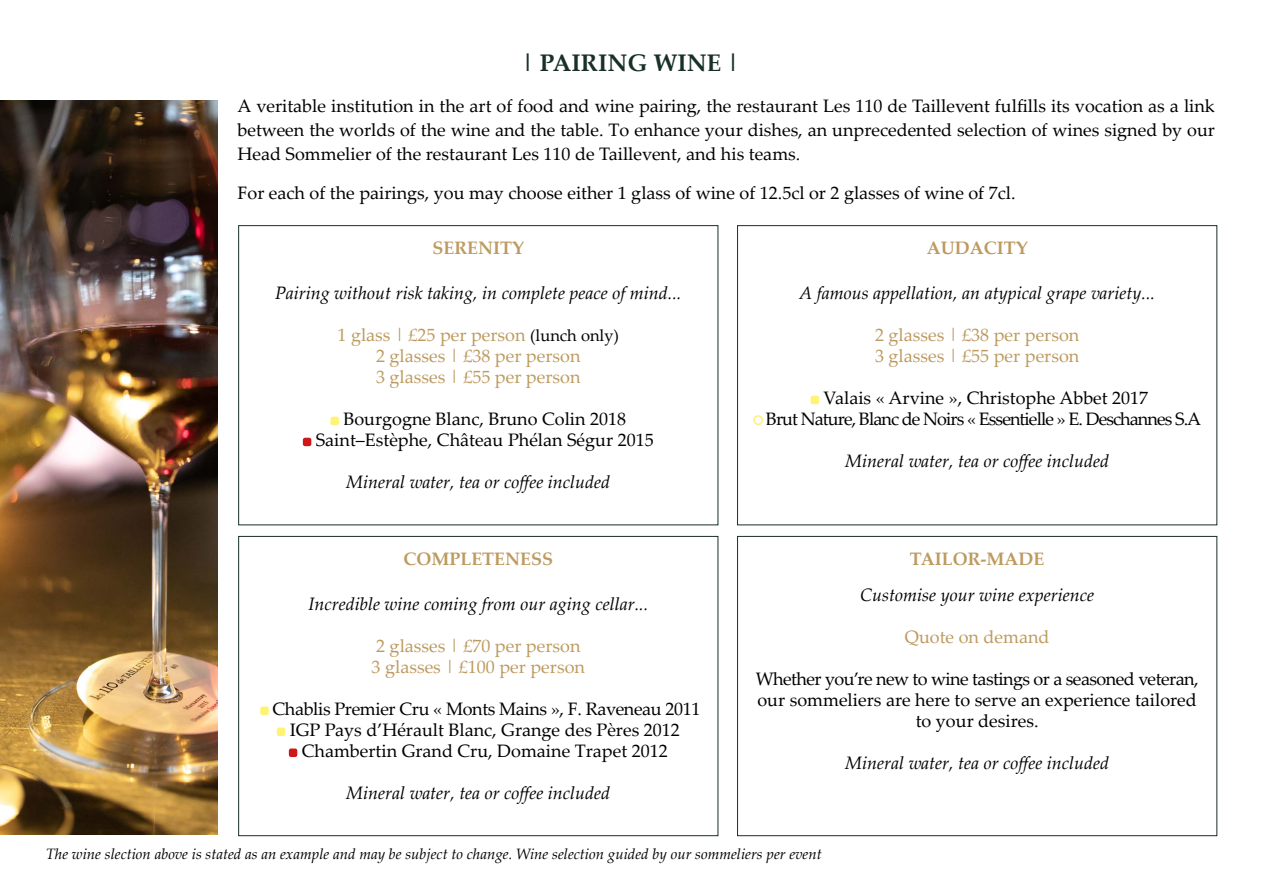
<style>
.page{position:relative;width:1263px;height:893px;background:#fff}
.page>*{position:absolute;margin:0;border:0;box-sizing:border-box;transform-origin:0 0}
.t1{font:700 24px "Palatino Linotype";color:#183028}
.t2{font:18px/21px "Palatino Linotype";color:#000;text-align:center}
.t3{font:italic 18px "Palatino Linotype";color:#000}
.t4{font:18px/21px "Palatino Linotype";color:#bd9b60}
.t5{font:18px/21px "Palatino Linotype";letter-spacing:-.05em;color:#000;text-align:center}
.t6{font:700 18px "Palatino Linotype";color:#bd9b60}
.t7{font:italic 15px "Palatino Linotype";color:#000}
.s1{font-size:16.5px;color:#000}
</style>
<div class="page">
<svg style="left:330px;top:417px;width:9px;height:8px"></svg>
<svg style="left:303px;top:438px;width:8px;height:8px"></svg>
<div style="left:238px;top:225px;width:480px;height:300px;border:1px solid #183028"></div>
<svg style="left:810px;top:396px;width:9px;height:8px"></svg>
<svg style="left:753px;top:415px;width:11px;height:11px"></svg>
<div style="left:737px;top:225px;width:480px;height:300px;border:1px solid #183028"></div>
<svg style="left:260px;top:706px;width:9px;height:9px"></svg>
<svg style="left:277px;top:727px;width:8px;height:9px"></svg>
<svg style="left:289px;top:748px;width:8px;height:9px"></svg>
<div style="left:238px;top:536px;width:480px;height:300px;border:1px solid #183028"></div>
<div style="left:737px;top:536px;width:480px;height:300px;border:1px solid #183028"></div>
<img style="left:0;top:101px;width:218px;height:733px">
<h1 class="t1" style="left:522px;top:46px;width:219px">| PAIRING WINE |</h1>
<p class="t2" style="left:237px;top:93px;width:979px;line-height:24px;text-align:justify">A veritable institution in the art of food and wine pairing, the restaurant Les 110 de Taillevent fulfills its vocation as a link between the worlds of the wine and the table. To enhance your dishes, an unprecedented selection of wines signed by our Head Sommelier of the restaurant Les 110 de Taillevent, and his teams.</p>
<p class="t2" style="left:237px;top:182px;width:779px">For each of the pairings, you may choose either 1 glass of wine of 12.5cl or 2 glasses of wine of 7cl.</p>
<p class="t6" style="left:432px;top:235px;width:93px">SERENITY</p>
<p class="t3" style="left:275px;top:280px;width:408px">Pairing without risk taking, in complete peace of mind...</p>
<p class="t4" style="left:337px;top:324px;width:283px;text-align:center">1 glass | £25 per person <span class="s1">(lunch only)<br></span>2 glasses | £38 per person<br>3 glasses | £55 per person</p>
<p class="t2" style="left:316px;top:408px;width:339px">Bourgogne Blanc, Bruno Colin 2018<br>Saint–Estèphe, Château Phélan Ségur 2015</p>
<p class="t3" style="left:346px;top:469px;width:265px">Mineral water, tea or coffee included</p>
<p class="t6" style="left:403px;top:546px;width:151px">COMPLETENESS</p>
<p class="t3" style="left:308px;top:591px;width:341px">Incredible wine coming from our aging cellar...</p>
<p class="t4" style="left:372px;top:635px;width:215px">2 glasses | £70 per person<br>3 glasses | £100 per person</p>
<p class="t2" style="left:272px;top:698px;width:429px">Chablis Premier Cru « Monts Mains », F. Raveneau 2011<br>IGP Pays d’Hérault Blanc, Grange des Pères 2012<br>Chambertin Grand Cru, Domaine Trapet 2012</p>
<p class="t3" style="left:346px;top:780px;width:265px">Mineral water, tea or coffee included</p>
<p class="t6" style="left:927px;top:235px;width:102px">AUDACITY</p>
<p class="t3" style="left:799px;top:280px;width:357px">A famous appellation, an atypical grape variety...</p>
<p class="t4" style="left:875px;top:324px;width:206px">2 glasses | £38 per person<br>3 glasses | £55 per person</p>
<p class="t5" style="left:766px;top:387px;width:437px">Valais « Arvine », Christophe Abbet 2017<br>Brut Nature, Blanc de Noirs « Essentielle » E. Deschannes S.A</p>
<p class="t3" style="left:845px;top:448px;width:265px">Mineral water, tea or coffee included</p>
<p class="t6" style="left:910px;top:546px;width:136px">TAILOR-MADE</p>
<p class="t3" style="left:860px;top:582px;width:235px">Customise your wine experience</p>
<p class="t4" style="left:905px;top:626px;width:146px">Quote on demand</p>
<p class="t2" style="left:756px;top:668px;width:444px">Whether you’re new to wine tastings or a seasoned veteran, our sommeliers are here to serve an experience tailored to your desires.</p>
<p class="t3" style="left:845px;top:750px;width:265px">Mineral water, tea or coffee included</p>
<p class="t7" style="left:46px;top:843px;width:777px">The wine slection above is stated as an example and may be subject to change. Wine selection guided by our sommeliers per event</p>
</div>
